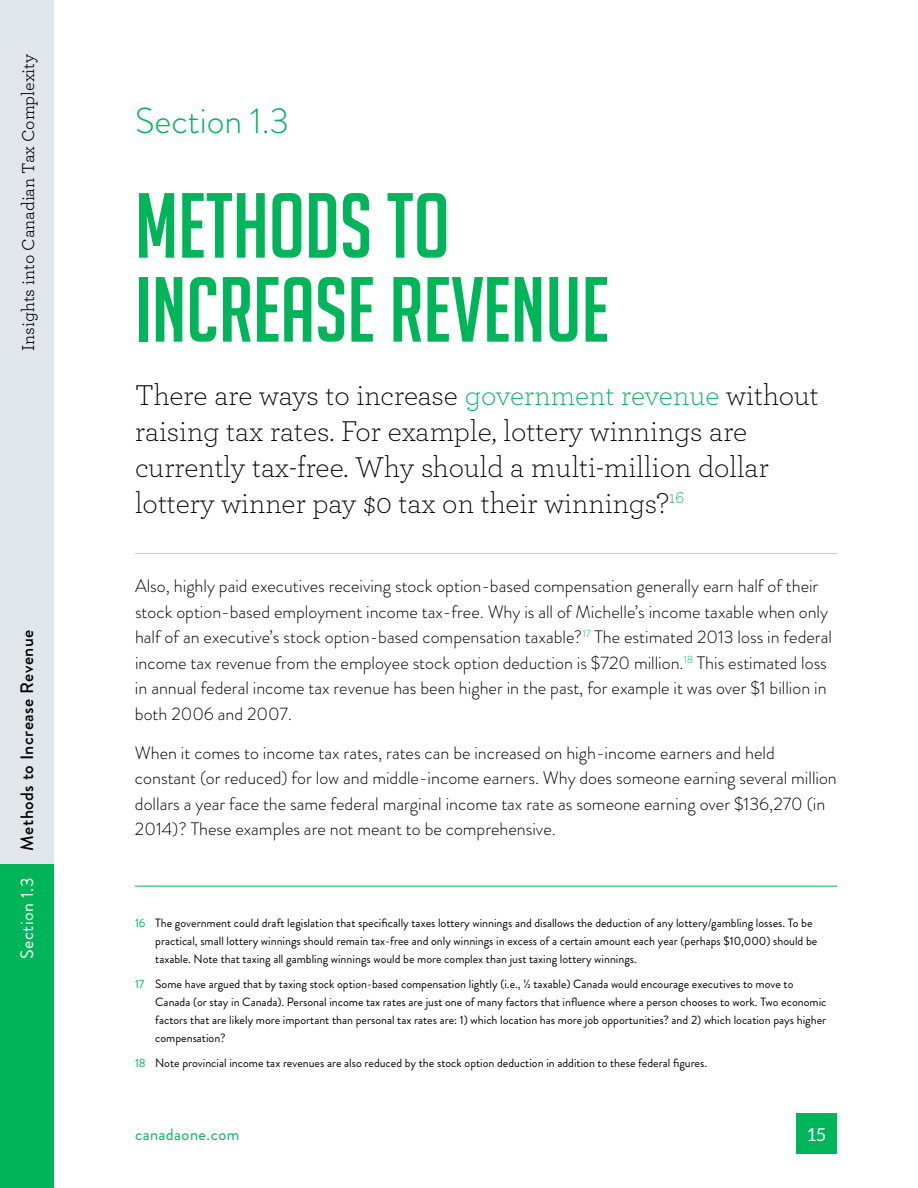
<style>
.page{position:relative;width:918px;height:1188px;background:#fff}
.page>*{position:absolute;margin:0;border:0;box-sizing:border-box;transform-origin:0 0}
.t1{font:90px/84px "Big Noodle Titling";color:#00b45a}
.t2{font:300 36px "Brandon Grotesque";color:#00b45a}
.t3{font:300 30px/36px "Archer";color:#000}
.t4{font:300 18px/25.5px "Brandon Grotesque";color:#000}
.t5{font:18px "Archer";color:#000}
.t6{font:500 18px "Brandon Grotesque";letter-spacing:.025em;color:#000}
.t7{font:18px "Brandon Grotesque";letter-spacing:.025em;color:#fff}
.t8{font:18px "Aleo";color:#fff}
.t9{font:16.5px "Brandon Grotesque";letter-spacing:.025em;color:#00b45a}
.t10{font:12px/18px "Brandon Grotesque";color:#000}
.s1{color:#00b45a}
</style>
<div class="page">
<div style="left:0;top:0;width:54px;height:1188px;background:#e1e6eb"></div>
<div style="left:0;top:864px;width:54px;height:324px;background:#00b45a"></div>
<div style="left:796px;top:1114px;width:41px;height:40px;background:#00b45a"></div>
<hr style="left:135px;top:553px;width:702px;height:1px;background:#c7c8ca">
<hr style="left:135px;top:886px;width:702px;height:1px;background:#00b45a">
<h3 class="t5" style="left:16px;top:351px;width:299px;rotate:-90deg">Insights into Canadian Tax Complexity</h3>
<h3 class="t6" style="left:15px;top:850px;width:222px;rotate:-90deg">Methods to Increase Revenue</h3>
<h3 class="t7" style="left:15px;top:959px;width:83px;rotate:-90deg">Section 1.3</h3>
<h2 class="t2" style="left:135px;top:96px;width:156px">Section 1.3</h2>
<h1 class="t1" style="left:135px;top:184px;width:476px">METHODS TO<br>INCREASE REVENUE</h1>
<h3 class="t3" style="left:135px;top:376px;width:685px">There are ways to increase <span class="s1">government revenue</span> without raising tax rates. For example, lottery winnings are currently tax-free. Why should a multi-million dollar lottery winner pay $0 tax on their winnings?<sup>16</sup></h3>
<p class="t4" style="left:135px;top:573px;width:698px">Also, highly paid executives receiving stock option-based compensation generally earn half of their stock option-based employment income tax-free. Why is all of Michelle’s income taxable when only half of an executive’s stock option-based compensation taxable?<sup>17</sup> The estimated 2013 loss in federal income tax revenue from the employee stock option deduction is $720 million.<sup>18</sup> This estimated loss in annual federal income tax revenue has been higher in the past, for example it was over $1 billion in both 2006 and 2007.</p>
<p class="t4" style="left:135px;top:740px;width:703px">When it comes to income tax rates, rates can be increased on high-income earners and held constant (or reduced) for low and middle-income earners. Why does someone earning several million dollars a year face the same federal marginal income tax rate as someone earning over $136,270 (in 2014)? These examples are not meant to be comprehensive.</p>
<p class="t10" style="left:155px;top:914px;width:664px;text-indent:-20px"><span class="s1">16</span> The government could draft legislation that specifically taxes lottery winnings and disallows the deduction of any lottery/gambling losses. To be practical, small lottery winnings should remain tax-free and only winnings in excess of a certain amount each year (perhaps $10,000) should be taxable. Note that taxing all gambling winnings would be more complex than just taxing lottery winnings.</p>
<p class="t10" style="left:155px;top:975px;width:673px;text-indent:-20px"><span class="s1">17</span> Some have argued that by taxing stock option-based compensation lightly (i.e., ½ taxable) Canada would encourage executives to move to Canada (or stay in Canada). Personal income tax rates are just one of many factors that influence where a person chooses to work. Two economic factors that are likely more important than personal tax rates are: 1) which location has more job opportunities? and 2) which location pays higher compensation?</p>
<p class="t10" style="left:135px;top:1054px;width:574px"><span class="s1">18</span> Note provincial income tax revenues are also reduced by the stock option deduction in addition to these federal figures.</p>
<h3 class="t9" style="left:135px;top:1123px;width:106px">canadaone.com</h3>
<h3 class="t8" style="left:808px;top:1125px;width:19px">15</h3>
</div>
